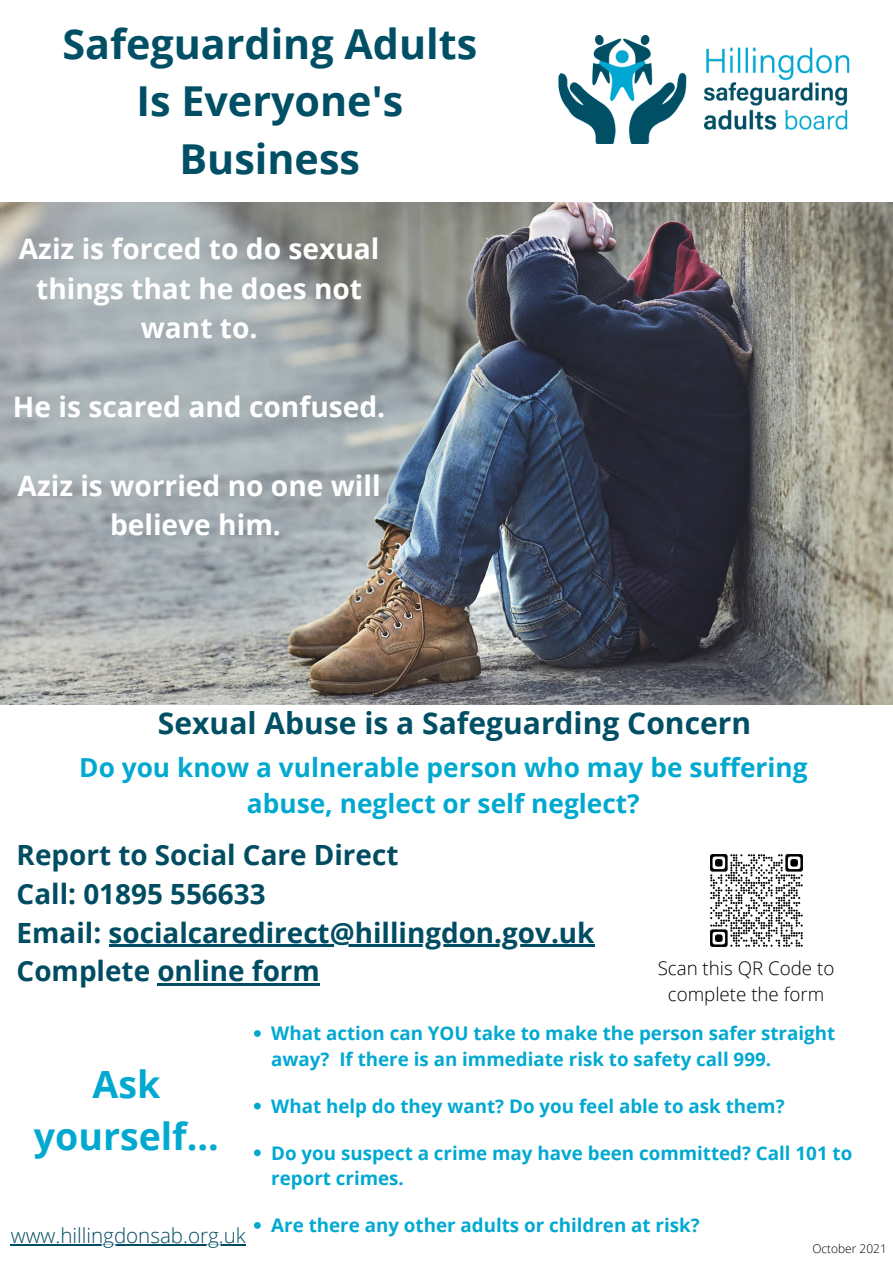
<style>
.page{position:relative;width:893px;height:1263px;background:#fff}
.page>*{position:absolute;margin:0;border:0;box-sizing:border-box;transform-origin:0 0}
.t1{font:700 41.25px/57.4px "Open Sans";color:#004f65;text-align:center}
.t2{font:700 37.5px/52.3px "Open Sans";color:#01a9d1;text-align:center}
.t3{font:700 30px "Open Sans";color:#004f65}
.t4{font:700 28.12px/39.4px "Open Sans";color:#fff;text-align:center}
.t5{font:700 27.83px "Open Sans";color:#004c62}
.t6{font:700 26.25px "Open Sans";color:#01a9d1}
.t7{font:300 20.62px "Open Sans";color:#004c62}
.t8{font:700 18.75px/25.9px "Open Sans";color:#01a9d1}
.t9{font:300 18.75px/25.9px "Open Sans";color:#000;text-align:center}
.t10{font:300 11.93px "Open Sans";color:#000}
</style>
<div class="page">
<img style="left:558px;top:35px;width:292px;height:108px">
<svg style="left:254px;top:1030px;width:7px;height:7px"></svg>
<svg style="left:254px;top:1103px;width:7px;height:6px"></svg>
<svg style="left:254px;top:1149px;width:7px;height:7px"></svg>
<svg style="left:254px;top:1222px;width:7px;height:7px"></svg>
<hr style="left:109px;top:944px;width:485px;height:2px;background:#004c62">
<hr style="left:157px;top:983px;width:163px;height:2px;background:#004c62">
<img style="left:710px;top:854px;width:93px;height:93px">
<hr style="left:11px;top:1244px;width:235px;height:2px;background:#004c62">
<img style="left:0;top:203px;width:893px;height:502px">
<p class="t1" style="left:62px;top:14px;width:416px">Safeguarding Adults<br>Is Everyone's<br>Business</p>
<p class="t4" style="left:19px;top:229px;width:362px">Aziz is forced to do sexual things that he does not want to.</p>
<p class="t4" style="left:13px;top:386px;width:374px">He is scared and confused.</p>
<p class="t4" style="left:18px;top:465px;width:365px">Aziz is worried no one will believe him.</p>
<p class="t3" style="left:158px;top:702px;width:595px">Sexual Abuse is a Safeguarding Concern</p>
<p class="t6" style="left:79px;top:748px;width:730px">Do you know a vulnerable person who may be suffering</p>
<p class="t6" style="left:247px;top:785px;width:394px">abuse, neglect or self neglect?</p>
<p class="t5" style="left:17px;top:835px;width:383px">Report to Social Care Direct</p>
<p class="t5" style="left:17px;top:874px;width:250px">Call: 01895 556633</p>
<p class="t5" style="left:17px;top:913px;width:579px">Email: socialcaredirect@hillingdon.gov.uk</p>
<p class="t5" style="left:17px;top:952px;width:305px">Complete online form</p>
<p class="t9" style="left:657px;top:955px;width:178px">Scan this QR Code to complete the form</p>
<p class="t2" style="left:34px;top:1057px;width:187px">Ask yourself...</p>
<p class="t7" style="left:11px;top:1221px;width:236px">www.hillingdonsab.org.uk</p>
<p class="t8" style="left:271px;top:1020px;width:565px">What action can YOU take to make the person safer straight away? If there is an immediate risk to safety call 999.</p>
<p class="t8" style="left:271px;top:1092px;width:515px">What help do they want? Do you feel able to ask them?</p>
<p class="t8" style="left:271px;top:1139px;width:582px">Do you suspect a crime may have been committed? Call 101 to report crimes.</p>
<p class="t8" style="left:271px;top:1212px;width:430px">Are there any other adults or children at risk?</p>
<p class="t10" style="left:812px;top:1240px;width:76px">October 2021</p>
</div>
